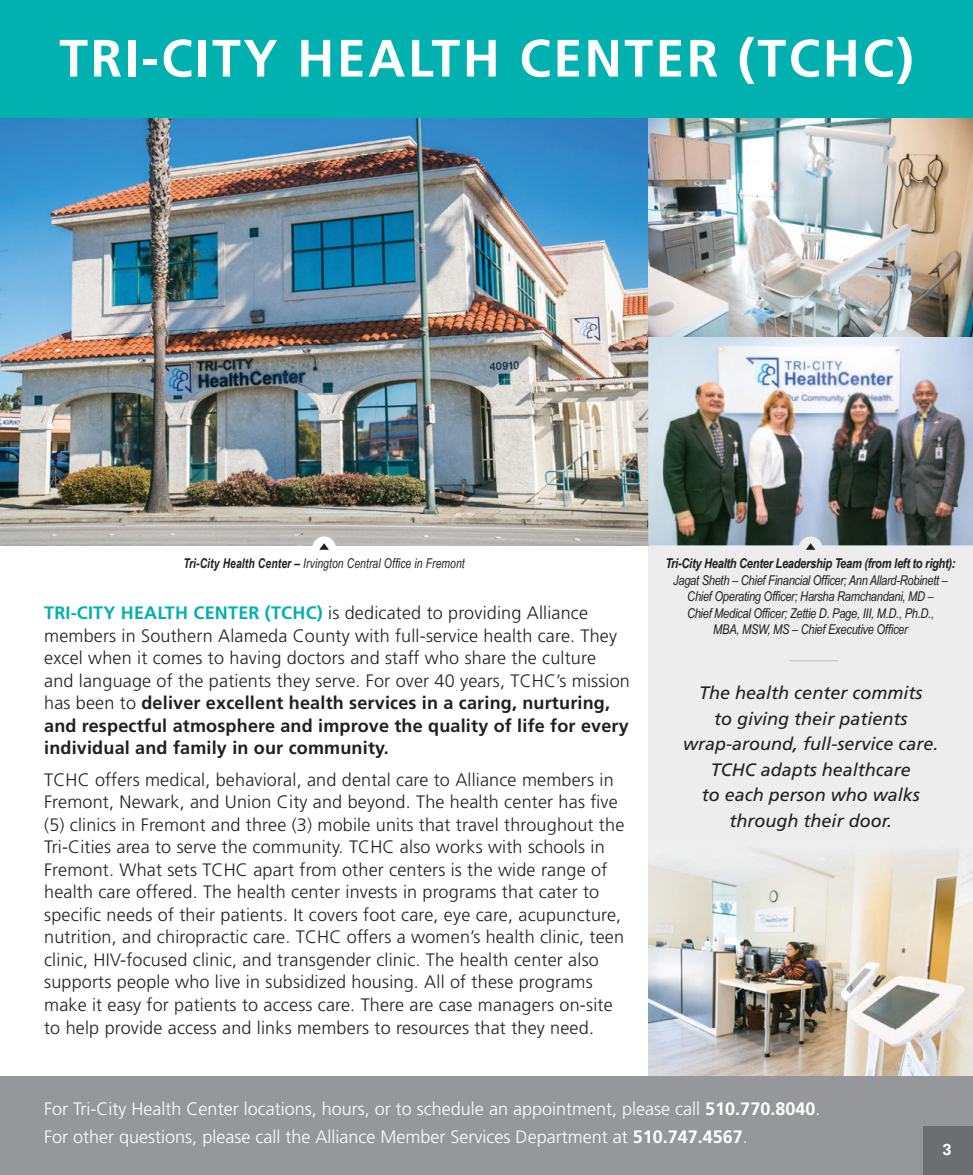
<style>
.page{position:relative;width:973px;height:1175px;background:#fff}
.page>*{position:absolute;margin:0;border:0;box-sizing:border-box;transform-origin:0 0}
.t1{font:700 52.5px "Frutiger";letter-spacing:.05em;color:#fff}
.t2{font:300 18px/22.5px "Frutiger";letter-spacing:.01em;color:#231f20}
.t3{font:300 18px/27.8px "Frutiger";color:#fff}
.t4{font:italic 18px/25.5px "Frutiger";color:#231f20;text-align:center}
.t5{font:500 16.5px "Serifa BEFOP";color:#fff}
.t6{font:italic 13.5px/16.5px "Arial Narrow";letter-spacing:-.02em;color:#231f20;text-align:center}
.t7{font:italic 700 13.5px "Arial Narrow";letter-spacing:-.02em;color:#231f20}
.t8{font:italic 13.5px "Arial Narrow";letter-spacing:.01em;color:#231f20;scale:.93 1}
.s1{font-weight:700}
.s2{font-weight:700;color:#00b1b0}
</style>
<div class="page">
<hr style="left:0;top:669px;width:1px;height:506px;background:#ededee">
<div style="left:648px;top:410px;width:324px;height:665px;background:#ededee"></div>
<div style="left:0;top:0;width:972px;height:119px;background:#00b1b0"></div>
<img style="left:0;top:119px;width:972px;height:426px">
<img style="left:648px;top:850px;width:324px;height:225px">
<div style="left:798px;top:536px;width:24px;height:24px;background:#ededee;border-radius:50%"></div>
<div style="left:312px;top:536px;width:24px;height:24px;background:#fff;border-radius:50%"></div>
<svg style="left:805px;top:543px;width:10px;height:7px"></svg>
<svg style="left:319px;top:543px;width:10px;height:7px"></svg>
<hr style="left:788px;top:660px;width:49px;height:1px;background:#bcbec0">
<div style="left:0;top:1075px;width:972px;height:100px;background:#95979a"></div>
<div style="left:922px;top:1126px;width:50px;height:49px;background:#6d6e71"></div>
<h1 class="t1" style="left:59px;top:27px;width:855px">TRI-CITY HEALTH CENTER (TCHC)</h1>
<p class="t8" style="left:183px;top:554px;width:304px"><span class="s1">Tri-City Health Center –</span> Irvington Central Office in Fremont</p>
<p class="t2" style="left:44px;top:602px;width:587px"><span class="s2">TRI-CITY HEALTH CENTER (TCHC)</span> is dedicated to providing Alliance members in Southern Alameda County with full-service health care. They excel when it comes to having doctors and staff who share the culture<br>and language of the patients they serve. For over 40 years, TCHC’s mission has been to <span class="s1">deliver excellent health services in a caring, nurturing, and respectful atmosphere and improve the quality of life for every individual and family in our community.</span></p>
<p class="t2" style="left:44px;top:768px;width:581px">TCHC offers medical, behavioral, and dental care to Alliance members in Fremont, Newark, and Union City and beyond. The health center has five (5) clinics in Fremont and three (3) mobile units that travel throughout the Tri-Cities area to serve the community. TCHC also works with schools in Fremont. What sets TCHC apart from other centers is the wide range of health care offered. The health center invests in programs that cater to specific needs of their patients. It covers foot care, eye care, acupuncture, nutrition, and chiropractic care. TCHC offers a women’s health clinic, teen clinic, HIV-focused clinic, and transgender clinic. The health center also supports people who live in subsidized housing. All of these programs make it easy for patients to access care. There are case managers on-site to help provide access and links members to resources that they need.</p>
<p class="t7" style="left:665px;top:553px;width:291px">Tri-City Health Center Leadership Team (from left to right):</p>
<p class="t6" style="left:672px;top:571px;width:276px">Jagat Sheth – Chief Financial Officer; Ann Allard-Robinett – Chief Operating Officer; Harsha Ramchandani, MD –<br>Chief Medical Officer; Zettie D. Page, III, M.D., Ph.D., MBA, MSW, MS – Chief Executive Officer</p>
<p class="t4" style="left:682px;top:680px;width:257px">The health center commits<br>to giving their patients wrap-around, full-service care.<br>TCHC adapts healthcare<br>to each person who walks through their door.</p>
<p class="t3" style="left:44px;top:1094px;width:777px">For Tri-City Health Center locations, hours, or to schedule an appointment, please call <span class="s1">510.770.8040</span>.<br>For other questions, please call the Alliance Member Services Department at <span class="s1">510.747.4567</span>.</p>
<p class="t5" style="left:941px;top:1139px;width:11px">3</p>
</div>
